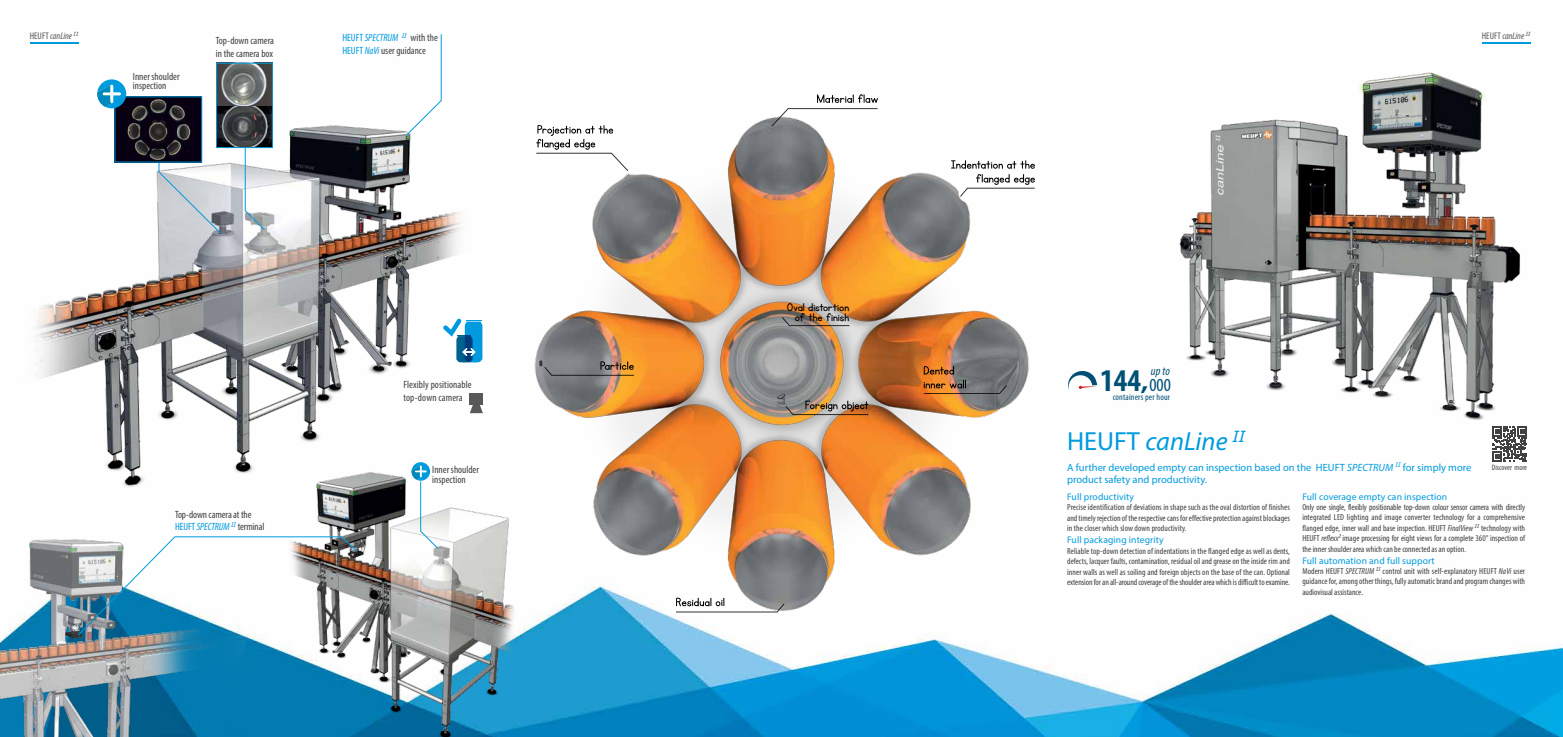
<style>
.page{position:relative;width:1563px;height:737px;background:#fff}
.page>*{position:absolute;margin:0;border:0;box-sizing:border-box;transform-origin:0 0}
.t1{font:700 condensed 31.76px "Myriad Pro";color:#005076}
.t2{font:italic 26.25px "Myriad Pro";color:#009bdf}
.t3{font:13.12px/10.5px "KG Primary Penmanship";color:#000;text-align:right}
.t4{font:italic condensed 12.25px "Myriad Pro";color:#005076}
.t5{font:condensed 10.5px/12.6px "Myriad Pro";color:#414042}
.t6{font:10.5px/12.6px "Myriad Pro";color:#009bdf}
.t7{font:9.62px "Myriad Pro";letter-spacing:.01em;color:#009bdf}
.t8{font:italic condensed 9.62px "Myriad Pro";color:#58595b}
.t9{font:condensed 9.1px "Myriad Pro";letter-spacing:.02em;color:#005076}
.t10{font:condensed 8.75px/10.5px "Myriad Pro";color:#414042;text-align:justify}
.t11{font:condensed 7.88px "Myriad Pro";color:#414042}
.s1{font-style:normal}
.s2{color:#009bdf}
.s3{font-style:italic;color:#009bdf}
.s4{font-size:25.72px}
.s5{font-weight:400;font-size:18.46px}
.s6{font-style:italic}
</style>
<div class="page">
<img style="left:126px;top:42px;width:1437px;height:695px">
<hr style="left:30px;top:42px;width:49px;height:2px;background:#009bdf">
<hr style="left:1482px;top:42px;width:48px;height:2px;background:#009bdf">
<img style="left:1170px;top:65px;width:368px;height:367px">
<img style="left:521px;top:90px;width:521px;height:536px">
<img style="left:35px;top:97px;width:459px;height:398px">
<img style="left:0;top:525px;width:251px;height:212px">
<img style="left:251px;top:467px;width:270px;height:270px">
<div style="left:470px;top:393px;width:13px;height:11px;background:#58595b"></div>
<svg style="left:470px;top:404px;width:13px;height:9px"></svg>
<svg style="left:159px;top:136px;width:62px;height:98px"></svg>
<svg style="left:245px;top:148px;width:20px;height:82px"></svg>
<svg style="left:406px;top:34px;width:36px;height:102px"></svg>
<img style="left:116px;top:98px;width:84px;height:62px">
<svg style="left:97px;top:79px;width:29px;height:29px"></svg>
<svg style="left:439px;top:315px;width:43px;height:47px"></svg>
<svg style="left:78px;top:536px;width:279px;height:100px"></svg>
<svg style="left:411px;top:462px;width:27px;height:87px"></svg>
<img style="left:218px;top:65px;width:53px;height:81px">
<div style="left:216px;top:63px;width:57px;height:85px;border:1px solid #009bdf"></div>
<svg style="left:1066px;top:369px;width:31px;height:22px"></svg>
<svg style="left:1492px;top:426px;width:35px;height:35px"></svg>
<svg style="left:782px;top:317px;width:68px;height:9px"></svg>
<svg style="left:544px;top:361px;width:90px;height:15px"></svg>
<svg style="left:675px;top:597px;width:110px;height:15px"></svg>
<svg style="left:923px;top:366px;width:84px;height:28px;background:#8b6d56"></svg>
<svg style="left:785px;top:400px;width:84px;height:15px"></svg>
<svg style="left:771px;top:94px;width:107px;height:33px"></svg>
<svg style="left:536px;top:125px;width:92px;height:46px"></svg>
<svg style="left:951px;top:160px;width:84px;height:37px"></svg>
<p class="t8" style="left:30px;top:30px;width:50px"><span class="s1">HEUFT</span> canLine <sup>II</sup></p>
<p class="t8" style="left:1481px;top:30px;width:50px"><span class="s1">HEUFT</span> canLine <sup>II</sup></p>
<p class="t5" style="left:342px;top:31px;width:97px"><span class="s2">HEUFT</span> <span class="s3">SPECTRUM</span> <sup>II</sup> with the<br><span class="s2">HEUFT</span> <span class="s3">NaVi</span> user guidance</p>
<p class="t5" style="left:216px;top:34px;width:60px">Top-down camera in the camera box</p>
<p class="t5" style="left:133px;top:71px;width:48px;line-height:9.6px">Inner shoulder inspection</p>
<p class="t5" style="left:175px;top:508px;width:91px">Top-down camera at the<br><span class="s2">HEUFT</span> <span class="s3">SPECTRUM</span> <sup>II</sup> terminal</p>
<p class="t5" style="left:403px;top:378px;width:70px">Flexibly positionable top-down camera</p>
<p class="t5" style="left:432px;top:465px;width:48px;line-height:9.6px">Inner shoulder inspection</p>
<h3 class="t3" style="left:787px;top:302px;width:64px">Oval distortion of the finish</h3>
<h3 class="t4" style="left:1151px;top:363px;width:21px">up to</h3>
<h1 class="t1" style="left:1100px;top:360px;width:72px">144<span class="s4">,</span><span class="s5">000</span></h1>
<p class="t9" style="left:1112px;top:391px;width:59px">containers per hour</p>
<h2 class="t2" style="left:1067px;top:425px;width:180px"><span class="s1">HEUFT</span> canLine <sup>II</sup></h2>
<p class="t6" style="left:1067px;top:461px;width:406px">A further developed empty can inspection based on the HEUFT <span class="s6">SPECTRUM</span> <sup>II</sup> for simply more product safety and productivity.</p>
<p class="t7" style="left:1067px;top:491px;width:68px">Full productivity</p>
<p class="t10" style="left:1067px;top:502px;width:224px">Precise identification of deviations in shape such as the oval distortion of finishes and timely rejection of the respective cans for effective protection against blockages in the closer which slow down productivity.</p>
<p class="t7" style="left:1067px;top:534px;width:98px">Full packaging integrity</p>
<p class="t10" style="left:1067px;top:545px;width:224px">Reliable top-down detection of indentations in the flanged edge as well as dents, defects, lacquer faults, contamination, residual oil and grease on the inside rim and inner walls as well as soiling and foreign objects on the base of the can. Optional extension for an all-around coverage of the shoulder area which is difficult to examine.</p>
<p class="t11" style="left:1492px;top:462px;width:37px">Discover more</p>
<p class="t7" style="left:1302px;top:491px;width:146px">Full coverage empty can inspection</p>
<p class="t10" style="left:1302px;top:501px;width:224px">Only one single, flexibly positionable top-down colour sensor camera with directly integrated LED lighting and image converter technology for a comprehensive flanged edge, inner wall and base inspection. HEUFT <span class="s6">FinalView</span> <sup>II</sup> technology with HEUFT <span class="s6">reflexx²</span> image processing for eight views for a complete 360° inspection of the inner shoulder area which can be connected as an option.</p>
<p class="t7" style="left:1302px;top:555px;width:134px">Full automation and full support</p>
<p class="t10" style="left:1302px;top:565px;width:224px">Modern HEUFT <span class="s6">SPECTRUM</span> <sup>II</sup> control unit with self-explanatory HEUFT <span class="s6">NaVi</span> user guidance for, among other things, fully automatic brand and program changes with audiovisual assistance.</p>
</div>
